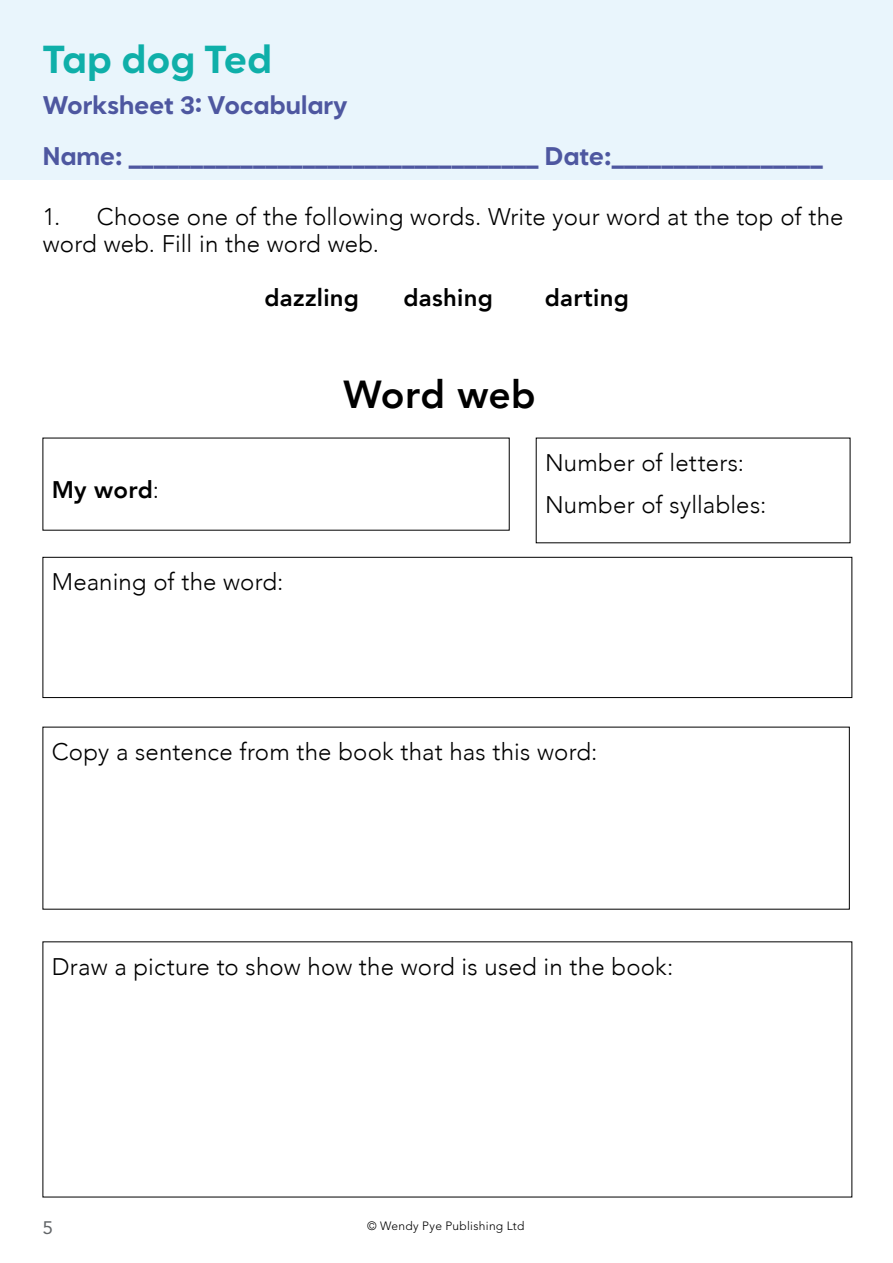
<style>
.page{position:relative;width:893px;height:1263px;background:#fff}
.page>*{position:absolute;margin:0;border:0;box-sizing:border-box;transform-origin:0 0}
.t1{font:700 39px "Kanyon";letter-spacing:-.005em;color:#0fafa9}
.Numbered_question{font:800 39px "Avenir";letter-spacing:.01em;color:#000}
.Worksheet_number{font:700 25.5px "Kanyon";color:#4e57a0}
.Numbered_question-2{font:300 24px/27px "Avenir";letter-spacing:.005em;color:#000}
.Numbered_question-3{font:800 24px "Avenir";letter-spacing:.01em;color:#000}
.t2{font:18px "Avenir LT Std";color:#626568;scale:1.05 1}
.t3{font:300 12px "Avenir LT Std";letter-spacing:.025em;color:#000}
.s1{font-weight:300}
</style>
<div class="page">
<div style="left:0;top:0;width:893px;height:179px;background:#e9f5fc"></div>
<div style="left:43px;top:557px;width:809px;height:141px;border:1px solid #000"></div>
<p class="t1" style="left:43px;top:34px;width:231px">Tap dog Ted</p>
<p class="Worksheet_number" style="left:43px;top:88px;width:306px">Worksheet 3: Vocabulary</p>
<p class="Worksheet_number" style="left:43px;top:139px;width:781px">Name: _________________________________ Date:_________________</p>
<p class="Numbered_question-2" style="left:43px;top:203px;width:802px">1. Choose one of the following words. Write your word at the top of the word web. Fill in the word web.</p>
<p class="Numbered_question-3" style="left:264px;top:279px;width:96px">dazzling</p>
<p class="Numbered_question-3" style="left:403px;top:279px;width:91px">dashing</p>
<p class="Numbered_question-3" style="left:545px;top:279px;width:86px">darting</p>
<p class="Numbered_question-3" style="left:52px;top:471px;width:109px">My word<span class="s1">:</span></p>
<p class="Numbered_question-2" style="left:52px;top:568px;width:233px">Meaning of the word:</p>
<p class="Numbered_question" style="left:344px;top:364px;width:194px">Word web</p>
<p class="Numbered_question-2" style="left:545px;top:449px;width:201px">Number of letters:</p>
<p class="Numbered_question-2" style="left:545px;top:491px;width:223px">Number of syllables:</p>
<p class="Numbered_question-2" style="left:52px;top:738px;width:547px">Copy a sentence from the book that has this word:</p>
<p class="Numbered_question-2" style="left:52px;top:953px;width:623px">Draw a picture to show how the word is used in the book:</p>
<p class="t2" style="left:43px;top:1217px;width:12px">5</p>
<p class="t3" style="left:367px;top:1218px;width:159px">© Wendy Pye Publishing Ltd</p>
</div>
